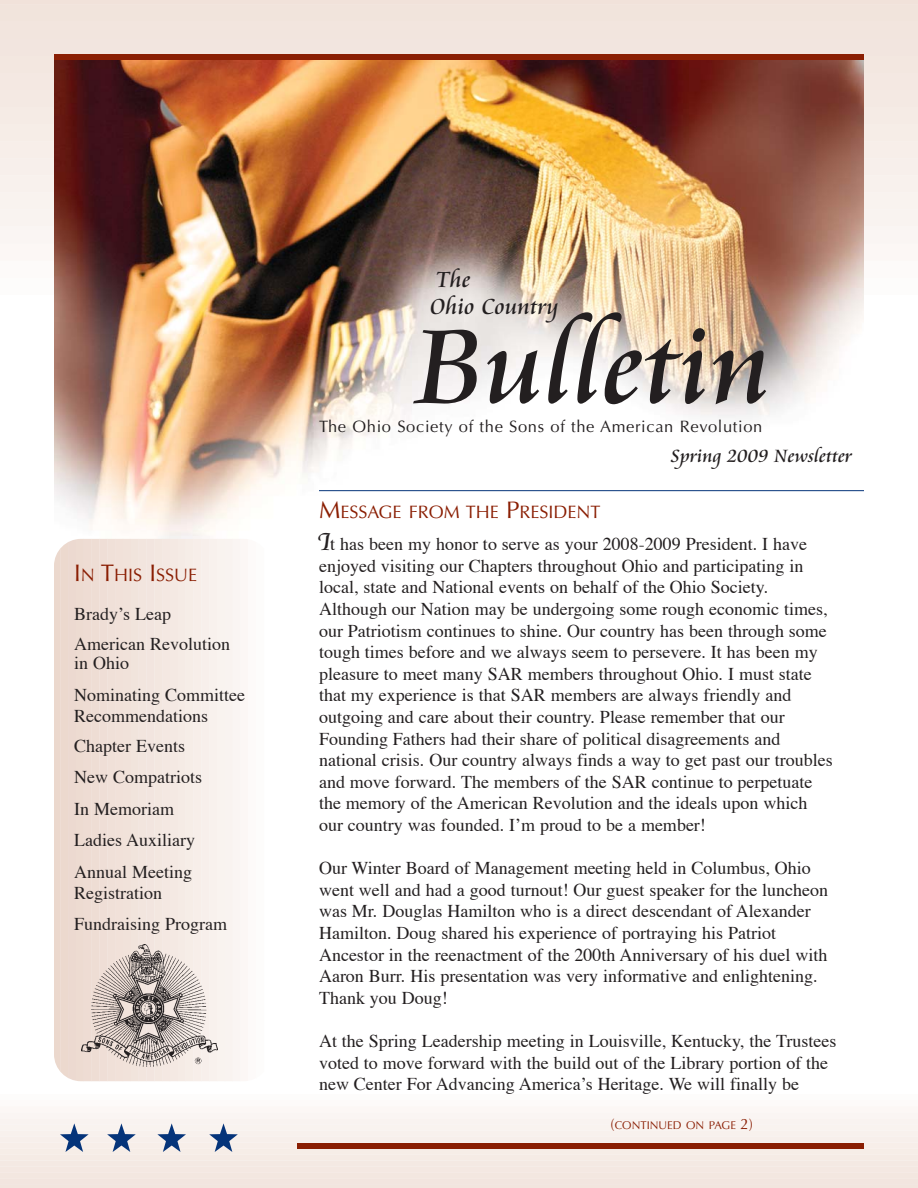
<style>
.page{position:relative;width:918px;height:1188px;background:#fff}
.page>*{position:absolute;margin:0;border:0;box-sizing:border-box;transform-origin:0 0}
.t1{font:115.65px "Cataneo BT";color:#231f20}
.t2{font:27px "Cataneo BT Regular Swash";color:#231f20}
.t3{font:24px/27px "Cataneo BT";color:#231f20}
.t4{font:19.5px "Cataneo BT";color:#231f20}
.t5{font:18px/21.6px "Times";color:#231f20}
.t6{font:18px "Optima";color:#8a1e03}
.t7{font:16.5px "Optima";letter-spacing:.04em;color:#231f20}
.t8{font:11.25px "Optima";color:#8a1e03}
.s1{font-size:24px}
.s2{font-size:15px}
</style>
<div class="page">
<div style="left:0;top:0;width:918px;height:28px;background:#f1e4dc"></div>
<div style="left:0;top:16px;width:918px;height:29px;background:#f2e5de"></div>
<div style="left:0;top:33px;width:918px;height:29px;background:#f2e5df"></div>
<div style="left:0;top:50px;width:918px;height:29px;background:#f3e7e0"></div>
<div style="left:0;top:67px;width:918px;height:29px;background:#f4e8e2"></div>
<div style="left:0;top:84px;width:918px;height:29px;background:#f4e9e3"></div>
<div style="left:0;top:101px;width:918px;height:29px;background:#f5ebe5"></div>
<div style="left:0;top:118px;width:918px;height:29px;background:#f6ede7"></div>
<div style="left:0;top:135px;width:918px;height:30px;background:#f7eee9"></div>
<div style="left:0;top:152px;width:918px;height:30px;background:#f7efeb"></div>
<div style="left:0;top:169px;width:918px;height:30px;background:#f8f1ed"></div>
<div style="left:0;top:186px;width:918px;height:30px;background:#f9f3ef"></div>
<div style="left:0;top:203px;width:918px;height:30px;background:#f9f3f0"></div>
<div style="left:0;top:220px;width:918px;height:30px;background:#faf5f3"></div>
<div style="left:0;top:238px;width:918px;height:29px;background:#fcf7f5"></div>
<div style="left:0;top:255px;width:918px;height:29px;background:#fdfaf9"></div>
<div style="left:0;top:272px;width:918px;height:29px;background:#fdfcfb"></div>
<div style="left:0;top:289px;width:918px;height:21px;background:#fff"></div>
<div style="left:0;top:1173px;width:918px;height:15px;background:#f2e5df"></div>
<div style="left:0;top:1161px;width:918px;height:18px;background:#f4e8e2"></div>
<div style="left:0;top:1149px;width:918px;height:17px;background:#f5ebe5"></div>
<div style="left:0;top:1137px;width:918px;height:17px;background:#f7eee9"></div>
<div style="left:0;top:1125px;width:918px;height:17px;background:#f8f1ed"></div>
<div style="left:0;top:1113px;width:918px;height:17px;background:#f9f3f0"></div>
<div style="left:0;top:1100px;width:918px;height:18px;background:#fcf7f5"></div>
<div style="left:0;top:1094px;width:918px;height:18px;background:#fdfaf9"></div>
<div style="left:0;top:1090px;width:918px;height:10px;background:#fff"></div>
<img style="left:54px;top:59px;width:810px;height:480px">
<div style="left:54px;top:539px;width:9px;height:542px;background:#ebd8cd"></div>
<div style="left:58px;top:539px;width:13px;height:542px;background:#ecd9ce"></div>
<div style="left:66px;top:539px;width:12px;height:542px;background:#ecd9d0"></div>
<div style="left:74px;top:539px;width:12px;height:542px;background:#eddbd1"></div>
<div style="left:81px;top:539px;width:13px;height:542px;background:#eedcd3"></div>
<div style="left:89px;top:539px;width:13px;height:542px;background:#eeddd4"></div>
<div style="left:97px;top:539px;width:13px;height:542px;background:#efded6"></div>
<div style="left:105px;top:539px;width:13px;height:542px;background:#f0e0d8"></div>
<div style="left:113px;top:539px;width:12px;height:542px;background:#f1e1d9"></div>
<div style="left:121px;top:539px;width:12px;height:542px;background:#f1e2da"></div>
<div style="left:128px;top:539px;width:13px;height:542px;background:#f1e4dc"></div>
<div style="left:136px;top:539px;width:13px;height:542px;background:#f2e5de"></div>
<div style="left:144px;top:539px;width:13px;height:542px;background:#f2e5df"></div>
<div style="left:152px;top:539px;width:13px;height:542px;background:#f3e7e0"></div>
<div style="left:160px;top:539px;width:12px;height:542px;background:#f4e8e2"></div>
<div style="left:168px;top:539px;width:12px;height:542px;background:#f4e9e3"></div>
<div style="left:175px;top:539px;width:13px;height:542px;background:#f5ebe5"></div>
<div style="left:183px;top:539px;width:13px;height:542px;background:#f6ede7"></div>
<div style="left:191px;top:539px;width:13px;height:542px;background:#f7eee9"></div>
<div style="left:199px;top:539px;width:13px;height:542px;background:#f7efeb"></div>
<div style="left:207px;top:539px;width:13px;height:542px;background:#f8f1ed"></div>
<div style="left:215px;top:539px;width:12px;height:542px;background:#f9f3ef"></div>
<div style="left:223px;top:539px;width:12px;height:542px;background:#f9f3f0"></div>
<div style="left:230px;top:539px;width:13px;height:542px;background:#faf5f3"></div>
<div style="left:238px;top:539px;width:13px;height:542px;background:#fcf7f5"></div>
<div style="left:246px;top:539px;width:13px;height:542px;background:#fdfaf9"></div>
<div style="left:254px;top:539px;width:13px;height:542px;background:#fdfcfb"></div>
<div style="left:262px;top:539px;width:8px;height:542px;background:#fff"></div>
<div style="left:54px;top:54px;width:810px;height:5px;background:#8a1e03"></div>
<div style="left:297px;top:1143px;width:567px;height:5px;background:#8a1e03"></div>
<svg style="left:60px;top:1123px;width:29px;height:29px"></svg>
<svg style="left:107px;top:1123px;width:29px;height:29px"></svg>
<svg style="left:157px;top:1123px;width:29px;height:29px"></svg>
<svg style="left:209px;top:1123px;width:29px;height:29px"></svg>
<hr style="left:319px;top:490px;width:545px;height:1px;background:#05347a">
<img style="left:81px;top:945px;width:137px;height:121px">
<p class="t6" style="left:74px;top:567px;width:125px"><span class="s1">I</span>N <span class="s1">T</span>HIS <span class="s1">I</span>SSUE</p>
<p class="t5" style="left:74px;top:600px;width:157px;line-height:30px">Brady’s Leap<br>American Revolution</p>
<p class="t5" style="left:74px;top:649px;width:172px;line-height:31.5px">in Ohio<br>Nominating Committee</p>
<p class="t5" style="left:74px;top:702px;width:135px;line-height:31.2px">Recommendations<br>Chapter Events<br>New Compatriots<br>In Memoriam<br>Ladies Auxiliary<br>Annual Meeting</p>
<p class="t5" style="left:74px;top:879px;width:154px;line-height:31.5px">Registration<br>Fundraising Program</p>
<h3 class="t3" style="left:430px;top:268px;width:130px">The<br>Ohio Country</h3>
<h1 class="t1" style="left:414px;top:307px;width:359px">Bulletin</h1>
<p class="t7" style="left:319px;top:420px;width:445px">The Ohio Society of the Sons of the American Revolution</p>
<p class="t4" style="left:671px;top:446px;width:183px">Spring 2009 Newsletter</p>
<p class="t6" style="left:319px;top:504px;width:283px"><span class="s1">M</span>ESSAGE FROM THE <span class="s1">P</span>RESIDENT</p>
<p class="t5" style="left:319px;top:535px;width:515px;text-indent:11px">t has been my honor to serve as your 2008-2009 President. I have enjoyed visiting our Chapters throughout Ohio and participating in local, state and National events on behalf of the Ohio Society.<br>Although our Nation may be undergoing some rough economic times, our Patriotism continues to shine. Our country has been through some tough times before and we always seem to persevere. It has been my pleasure to meet many SAR members throughout Ohio. I must state that my experience is that SAR members are always friendly and outgoing and care about their country. Please remember that our Founding Fathers had their share of political disagreements and national crisis. Our country always finds a way to get past our troubles and move forward. The members of the SAR continue to perpetuate the memory of the American Revolution and the ideals upon which our country was founded. I’m proud to be a member!</p>
<p class="t5" style="left:319px;top:859px;width:511px">Our Winter Board of Management meeting held in Columbus, Ohio went well and had a good turnout! Our guest speaker for the luncheon was Mr. Douglas Hamilton who is a direct descendant of Alexander Hamilton. Doug shared his experience of portraying his Patriot Ancestor in the reenactment of the 200th Anniversary of his duel with Aaron Burr. His presentation was very informative and enlightening.<br>Thank you Doug!</p>
<p class="t5" style="left:319px;top:1032px;width:519px">At the Spring Leadership meeting in Louisville, Kentucky, the Trustees voted to move forward with the build out of the Library portion of the new Center For Advancing America’s Heritage. We will finally be</p>
<h2 class="t2" style="left:318px;top:528px;width:15px">I</h2>
<p class="t8" style="left:611px;top:1120px;width:144px"><span class="s2">(</span>CONTINUED ON PAGE <span class="s2">2)</span></p>
</div>
